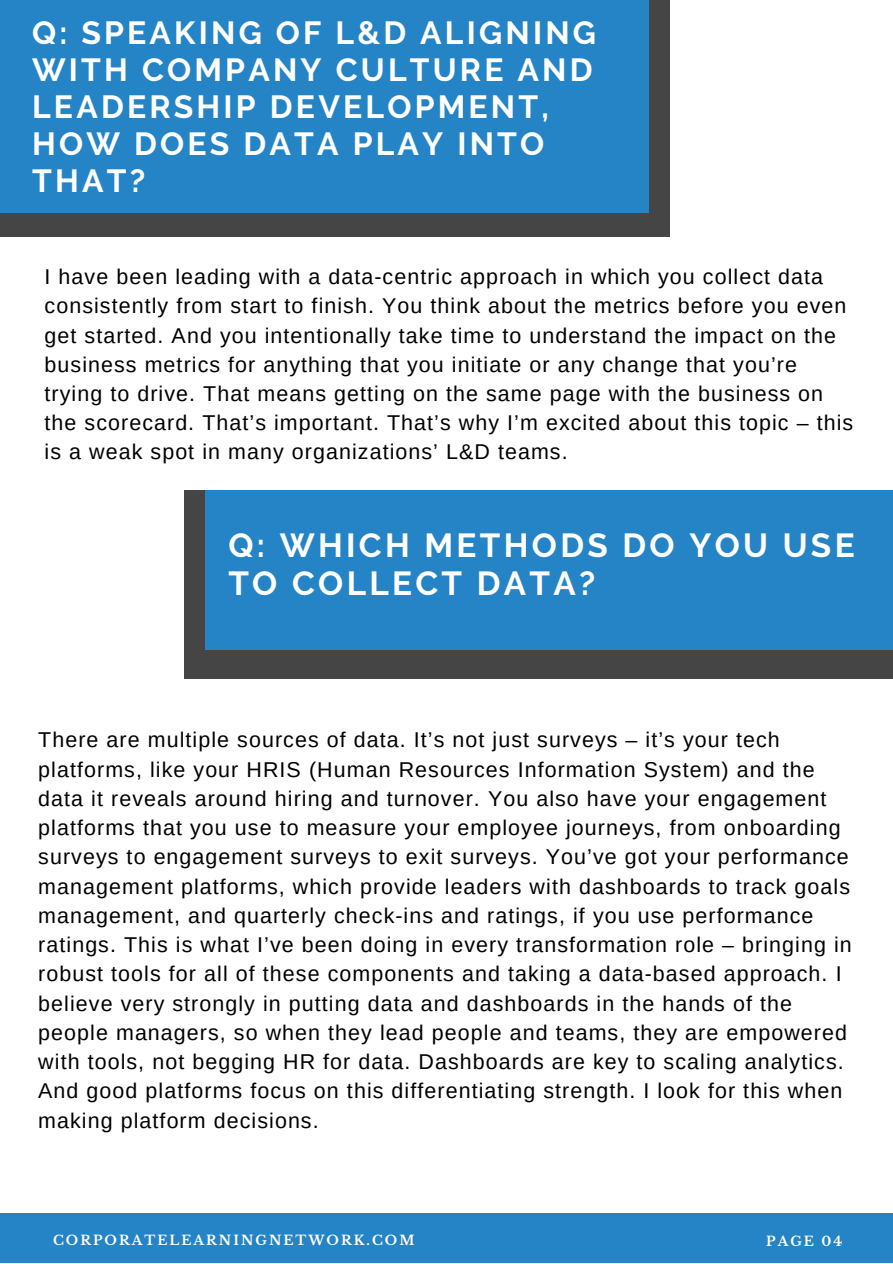
<style>
.page{position:relative;width:893px;height:1264px;background:#fff}
.page>*{position:absolute;margin:0;border:0;box-sizing:border-box;transform-origin:0 0}
.t1{font:700 33.3px/38.2px "Raleway";letter-spacing:.1em;color:#fff}
.t2{font:700 31.95px/37px "Raleway";letter-spacing:.1em;color:#fff}
.t3{font:21.45px/29.2px "Arimo";letter-spacing:.05em;color:#000}
.t4{font:700 13.2px "Libre Baskerville";letter-spacing:.15em;color:#fff}
</style>
<div class="page">
<div style="left:0;top:1213px;width:892px;height:49px;background:#2484c6"></div>
<div style="left:0;top:0;width:669px;height:236px;background:#444544"></div>
<div style="left:0;top:0;width:648px;height:212px;background:#2484c6"></div>
<div style="left:184px;top:490px;width:708px;height:188px;background:#444544"></div>
<div style="left:206px;top:490px;width:686px;height:159px;background:#2484c6"></div>
<h2 class="t2" style="left:32px;top:14px;width:565px">Q: SPEAKING OF L&amp;D ALIGNING<br>WITH COMPANY CULTURE AND<br>LEADERSHIP DEVELOPMENT,<br>HOW DOES DATA PLAY INTO<br>THAT?</h2>
<p class="t3" style="left:45px;top:262px;width:810px">I have been leading with a data-centric approach in which you collect data consistently from start to finish. You think about the metrics before you even get started. And you intentionally take time to understand the impact on the business metrics for anything that you initiate or any change that you’re trying to drive. That means getting on the same page with the business on the scorecard. That’s important. That’s why I’m excited about this topic – this is a weak spot in many organizations’ L&amp;D teams.</p>
<h1 class="t1" style="left:228px;top:526px;width:627px">Q: WHICH METHODS DO YOU USE<br>TO COLLECT DATA?</h1>
<p class="t3" style="left:38px;top:725px;width:814px">There are multiple sources of data. It’s not just surveys – it’s your tech platforms, like your HRIS (Human Resources Information System) and the data it reveals around hiring and turnover. You also have your engagement platforms that you use to measure your employee journeys, from onboarding surveys to engagement surveys to exit surveys. You’ve got your performance management platforms, which provide leaders with dashboards to track goals management, and quarterly check-ins and ratings, if you use performance ratings. This is what I’ve been doing in every transformation role – bringing in robust tools for all of these components and taking a data-based approach. I believe very strongly in putting data and dashboards in the hands of the people managers, so when they lead people and teams, they are empowered with tools, not begging HR for data. Dashboards are key to scaling analytics.<br>And good platforms focus on this differentiating strength. I look for this when making platform decisions.</p>
<p class="t4" style="left:53px;top:1232px;width:363px">CORPORATELEARNINGNETWORK.COM</p>
<p class="t4" style="left:766px;top:1232px;width:77px">PAGE 04</p>
</div>
